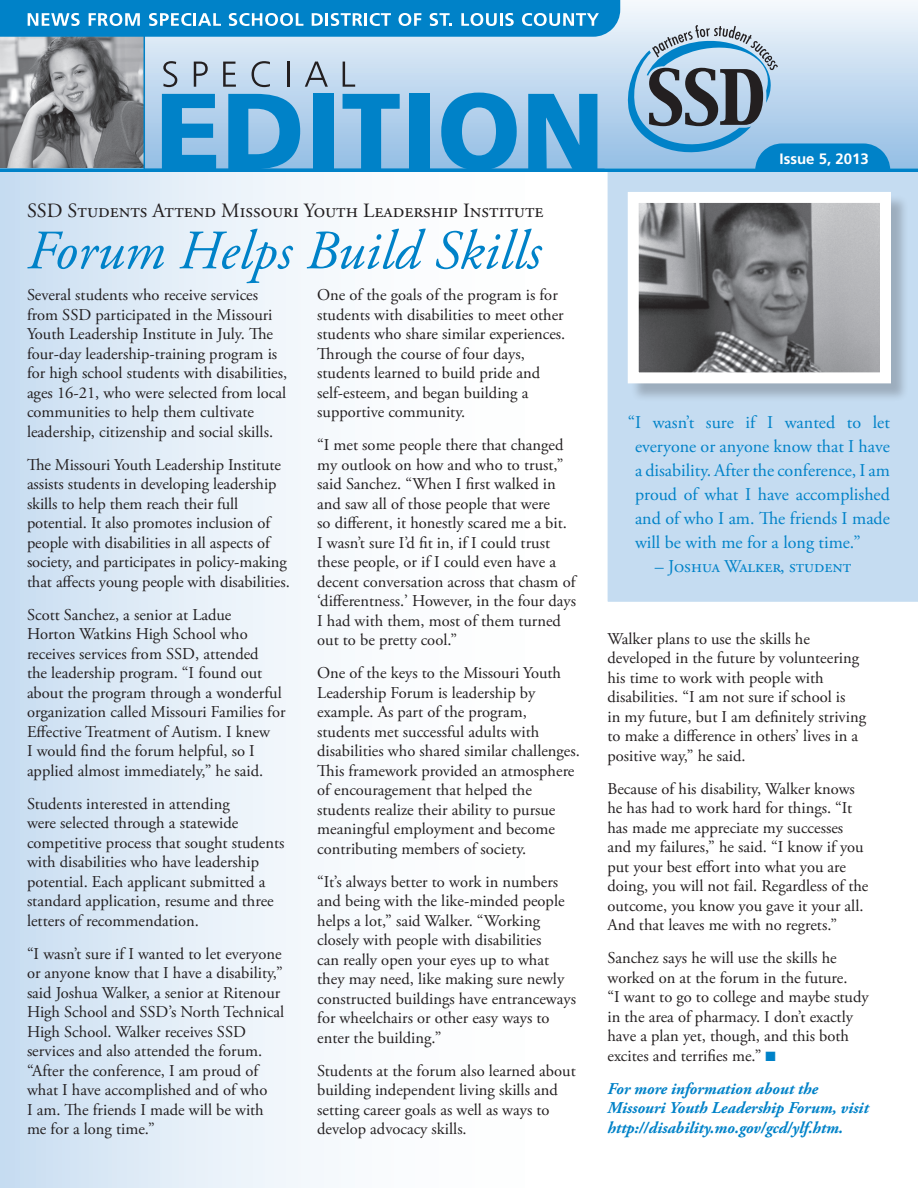
<style>
.page{position:relative;width:918px;height:1188px;background:#fff}
.page>*{position:absolute;margin:0;border:0;box-sizing:border-box;transform-origin:0 0}
.Body{font:italic 55.5px "Adobe Garamond Pro";color:#0082c8}
.Body-2{font:20.25px "Adobe Garamond Pro";color:#231f20}
.Body-3{font:18px/24px "Adobe Garamond Pro";color:#0082c8;text-align:justify}
.Body-4{font:16.5px/19.5px "Adobe Garamond Pro";color:#231f20}
.Body-5{font:italic 700 16.5px/19.5px "Adobe Garamond Pro";letter-spacing:-.005em;color:#0082c8}
.t1{font:700 15px "Frutiger";color:#fff}
.s1{color:#0082c8}
</style>
<div class="page">
<div style="left:0;top:169px;width:608px;height:1019px;background:linear-gradient(to right,#d1e2f3,#fff)"></div>
<div style="left:144px;top:0;width:774px;height:172px;background:linear-gradient(to bottom,#f4f8fc,#92bce4)"></div>
<div style="left:605px;top:172px;width:313px;height:433px;background:#c5dcf1"></div>
<div style="left:630px;top:194px;width:280px;height:208px;background:#231f20;opacity:.25"></div>
<img style="left:640px;top:204px;width:239px;height:167px">
<div style="left:628px;top:192px;width:263px;height:191px;border:11px solid #fff"></div>
<hr style="left:0;top:168px;width:918px;height:4px;background:#0082c8">
<svg style="left:0;top:0;width:890px;height:169px;background:#80b2d3"></svg>
<hr style="left:144px;top:34px;width:1px;height:136px;background:#0082c8">
<p class="Body-2" style="left:27px;top:199px;width:518px">SSD Students Attend Missouri Youth Leadership Institute</p>
<p class="Body" style="left:27px;top:217px;width:516px">Forum Helps Build Skills</p>
<p class="Body-4" style="left:27px;top:286px;width:262px">Several students who receive services from SSD participated in the Missouri Youth Leadership Institute in July. The four-day leadership-training program is for high school students with disabilities, ages 16-21, who were selected from local communities to help them cultivate leadership, citizenship and social skills.</p>
<p class="Body-4" style="left:27px;top:456px;width:264px">The Missouri Youth Leadership Institute assists students in developing leadership skills to help them reach their full potential. It also promotes inclusion of people with disabilities in all aspects of society, and participates in policy-making that affects young people with disabilities.</p>
<p class="Body-4" style="left:27px;top:606px;width:260px">Scott Sanchez, a senior at Ladue<br>Horton Watkins High School who receives services from SSD, attended<br>the leadership program. “I found out about the program through a wonderful organization called Missouri Families for Effective Treatment of Autism. I knew<br>I would find the forum helpful, so I applied almost immediately,” he said.</p>
<p class="Body-4" style="left:27px;top:795px;width:259px">Students interested in attending<br>were selected through a statewide competitive process that sought students with disabilities who have leadership potential. Each applicant submitted a standard application, resume and three letters of recommendation.</p>
<p class="Body-4" style="left:27px;top:945px;width:259px">“I wasn’t sure if I wanted to let everyone or anyone know that I have a disability,” said Joshua Walker, a senior at Ritenour High School and SSD’s North Technical High School. Walker receives SSD services and also attended the forum. “After the conference, I am proud of what I have accomplished and of who<br>I am. The friends I made will be with me for a long time.”</p>
<p class="Body-4" style="left:317px;top:286px;width:250px">One of the goals of the program is for students with disabilities to meet other students who share similar experiences.<br>Through the course of four days, students learned to build pride and self-esteem, and began building a supportive community.</p>
<p class="Body-4" style="left:317px;top:436px;width:260px">“I met some people there that changed my outlook on how and who to trust,” said Sanchez. “When I first walked in and saw all of those people that were<br>so different, it honestly scared me a bit.<br>I wasn’t sure I’d fit in, if I could trust these people, or if I could even have a decent conversation across that chasm of ‘differentness.’ However, in the four days I had with them, most of them turned out to be pretty cool.”</p>
<p class="Body-4" style="left:317px;top:664px;width:264px">One of the keys to the Missouri Youth Leadership Forum is leadership by example. As part of the program, students met successful adults with disabilities who shared similar challenges.<br>This framework provided an atmosphere of encouragement that helped the students realize their ability to pursue meaningful employment and become contributing members of society.</p>
<p class="Body-4" style="left:317px;top:873px;width:260px">“It’s always better to work in numbers and being with the like-minded people helps a lot,” said Walker. “Working closely with people with disabilities<br>can really open your eyes up to what they may need, like making sure newly constructed buildings have entranceways for wheelchairs or other easy ways to enter the building.”</p>
<p class="Body-4" style="left:317px;top:1062px;width:260px">Students at the forum also learned about building independent living skills and setting career goals as well as ways to develop advocacy skills.</p>
<p class="t1" style="left:780px;top:150px;width:91px">Issue 5, 2013</p>
<p class="Body-3" style="left:635px;top:411px;width:256px;text-indent:-7px">“I wasn’t sure if I wanted to let everyone or anyone know that I have a disability. After the conference, I am proud of what I have accomplished and of who I am. The friends I made will be with me for a long time.”</p>
<p class="Body-3" style="left:655px;top:555px;width:198px">– Joshua Walker, student</p>
<p class="Body-4" style="left:608px;top:629px;width:260px">Walker plans to use the skills he developed in the future by volunteering his time to work with people with disabilities. “I am not sure if school is<br>in my future, but I am definitely striving to make a difference in others’ lives in a positive way,” he said.</p>
<p class="Body-4" style="left:608px;top:779px;width:263px">Because of his disability, Walker knows he has had to work hard for things. “It has made me appreciate my successes and my failures,” he said. “I know if you put your best effort into what you are doing, you will not fail. Regardless of the outcome, you know you gave it your all.<br>And that leaves me with no regrets.”</p>
<p class="Body-4" style="left:608px;top:949px;width:263px">Sanchez says he will use the skills he worked on at the forum in the future.<br>“I want to go to college and maybe study in the area of pharmacy. I don’t exactly have a plan yet, though, and this both excites and terrifies me.” <span class="s1">■</span></p>
<p class="Body-5" style="left:608px;top:1079px;width:263px">For more information about the<br>Missouri Youth Leadership Forum, visit http://disability.mo.gov/gcd/ylf.htm.</p>
</div>
